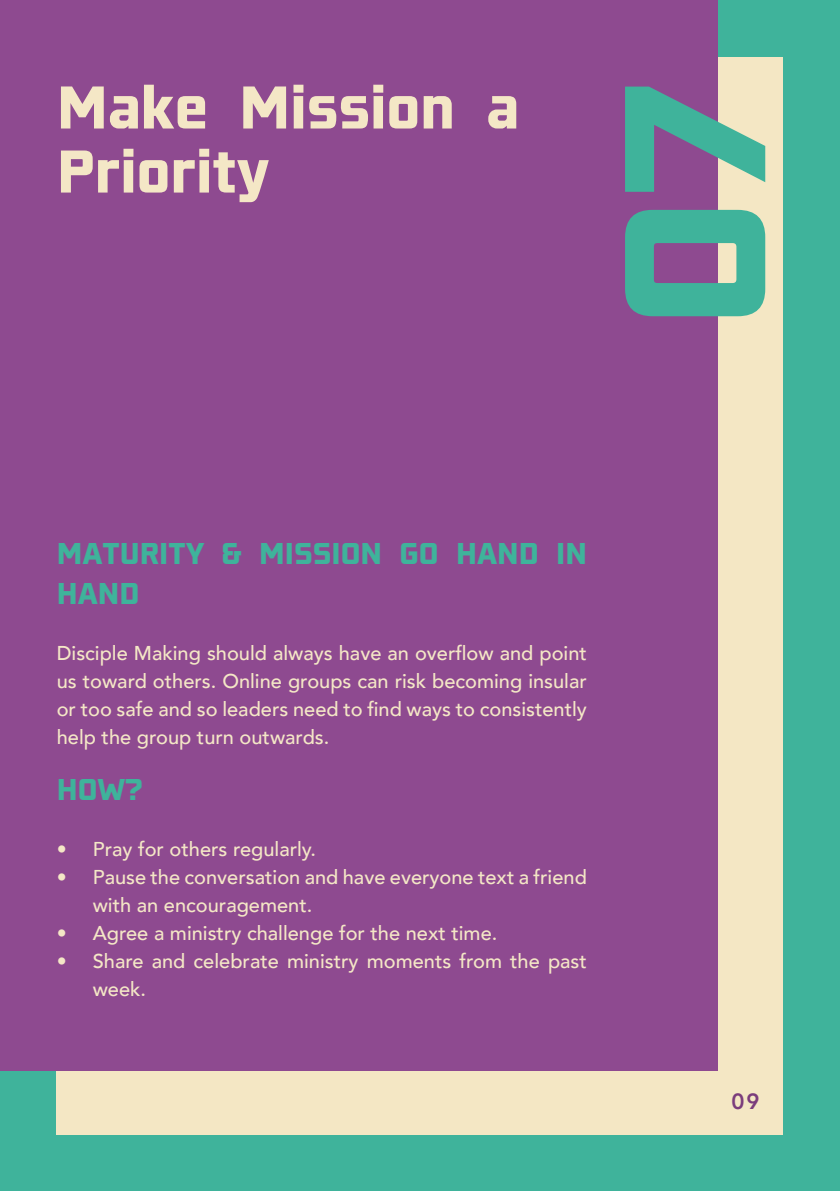
<style>
.page{position:relative;width:840px;height:1191px;background:#fff}
.page>*{position:absolute;margin:0;border:0;box-sizing:border-box;transform-origin:0 0}
.t1{font:200px "Konkretika Black WIP";color:#3fb39b}
.t2{font:60px/64px "Konkretika Black WIP";color:#f4e7c6}
.t3{font:30px/40px "Konkretika Black WIP";color:#3fb39b}
.t4{font:800 22px "Avenir";color:#7b3d7c}
.t5{font:500 20px/28px "Avenir";color:#f4e7c6}
</style>
<div class="page">
<div style="left:0;top:0;width:839px;height:1191px;background:#3fb39b"></div>
<div style="left:57px;top:57px;width:725px;height:1077px;background:#f4e7c4"></div>
<div style="left:0;top:0;width:716px;height:1070px;background:#8e4a90"></div>
<h2 class="t2" style="left:57px;top:75px;width:464px">Make Mission a<br>Priority</h2>
<h1 class="t1" style="left:575px;top:328px;width:248px;rotate:-90deg">07</h1>
<h3 class="t3" style="left:57px;top:533px;width:531px">MATURITY &amp; MISSION GO HAND IN<br>HAND</h3>
<p class="t5" style="left:57px;top:638px;width:531px;text-align:justify">Disciple Making should always have an overflow and point us toward others. Online groups can risk becoming insular or too safe and so leaders need to find ways to consistently help the group turn outwards.</p>
<h3 class="t3" style="left:57px;top:769px;width:87px">HOW?</h3>
<p class="t5" style="left:57px;top:834px;width:261px">• Pray for others regularly.</p>
<p class="t5" style="left:93px;top:862px;width:495px;text-indent:-36px">• Pause the conversation and have everyone text a friend with an encouragement.</p>
<p class="t5" style="left:57px;top:918px;width:442px">• Agree a ministry challenge for the next time.</p>
<p class="t5" style="left:93px;top:946px;width:495px;text-indent:-36px">• Share and celebrate ministry moments from the past week.</p>
<p class="t4" style="left:731px;top:1084px;width:30px">09</p>
</div>
